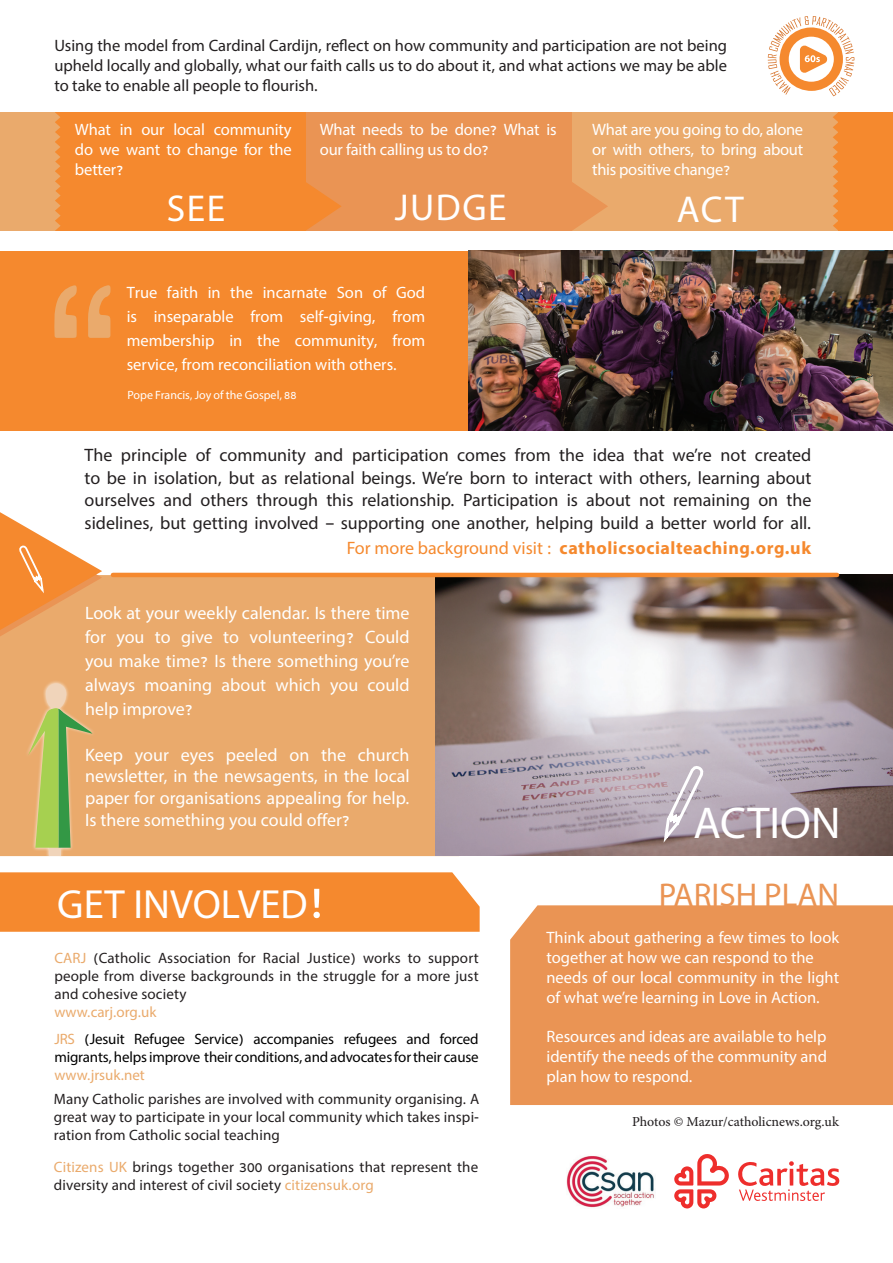
<style>
.page{position:relative;width:893px;height:1263px;background:#fff}
.page>*{position:absolute;margin:0;border:0;box-sizing:border-box;transform-origin:0 0}
.t1{font:44.7px "Myriad Hebrew";color:#fff}
.t2{font:40.8px "Myriad Hebrew";color:#fff}
.t3{font:37.5px "Myriad Hebrew";letter-spacing:.04em;color:#fff}
.t4{font:33px "Myriad Hebrew";color:#ea9454}
.t5{font:18px/22.5px "Myriad Hebrew";color:#231f20;text-align:justify}
.t6{font:18px/24px "Myriad Hebrew";color:#fff;text-align:justify}
.t7{font:700 18px "Myriad Hebrew";letter-spacing:.03em;color:#f5892e}
.t8{font:16.5px/19.8px "Myriad Hebrew";color:#fff;text-align:justify}
.t9{font:16.5px/19.8px "Myriad Hebrew";color:#231f20;text-align:justify}
.t10{font:15px/18px "Myriad Hebrew";letter-spacing:.01em;color:#231f20;text-align:justify}
.t11{font:15px/18px "Myriad Hebrew";letter-spacing:-.01em;color:#000}
.t12{font:15px "Myriad Hebrew";color:#eaaa6c}
.t13{font:13.5px "Adobe Hebrew";color:#231f20}
.t14{font:12px "Myriad Hebrew";color:#fff}
.s1{font-weight:400}
.s2{font-size:52.35px}
.s3{color:#eaaa6c}
</style>
<div class="page">
<div style="left:0;top:251px;width:475px;height:179px;background:#f5892e"></div>
<img style="left:468px;top:251px;width:425px;height:179px">
<div style="left:0;top:575px;width:435px;height:281px;background:#eaaa6c"></div>
<div style="left:0;top:872px;width:480px;height:60px;background:#f5892e"></div>
<div style="left:41px;top:112px;width:265px;height:119px;background:#f5892e"></div>
<div style="left:306px;top:112px;width:266px;height:119px;background:#ea9454"></div>
<div style="left:572px;top:112px;width:266px;height:119px;background:#eaaa6c"></div>
<svg style="left:54px;top:112px;width:7px;height:119px"></svg>
<div style="left:0;top:112px;width:54px;height:119px;background:#eaaa6c"></div>
<svg style="left:306px;top:182px;width:36px;height:48px"></svg>
<svg style="left:572px;top:182px;width:36px;height:48px"></svg>
<svg style="left:833px;top:112px;width:6px;height:119px"></svg>
<div style="left:839px;top:112px;width:54px;height:119px;background:#f5892e"></div>
<div style="left:510px;top:905px;width:383px;height:200px;background:#ea9454"></div>
<svg style="left:674px;top:1154px;width:55px;height:55px"></svg>
<svg style="left:738px;top:1161px;width:102px;height:40px"></svg>
<img style="left:567px;top:1156px;width:87px;height:52px">
<div style="left:25px;top:680px;width:71px;height:179px;background:#fff;opacity:.75"></div>
<div style="left:49px;top:840px;width:12px;height:16px;background:#f0d4ba"></div>
<svg style="left:28px;top:683px;width:65px;height:165px;background:#c1b466"></svg>
<svg style="left:88px;top:285px;width:23px;height:53px"></svg>
<svg style="left:54px;top:285px;width:23px;height:53px"></svg>
<svg style="left:0;top:512px;width:102px;height:124px"></svg>
<svg style="left:768px;top:16px;width:86px;height:80px"></svg>
<img style="left:435px;top:575px;width:458px;height:281px">
<hr style="left:113px;top:573px;width:724px;height:4px;background:#f5892e">
<svg style="left:662px;top:766px;width:46px;height:76px;background:#c0b5be"></svg>
<p class="t9" style="left:54px;top:36px;width:674px">Using the model from Cardinal Cardijn, reflect on how community and participation are not being upheld locally and globally, what our faith calls us to do about it, and what actions we may be able to take to enable all people to flourish.</p>
<p class="t8" style="left:320px;top:120px;width:238px">What needs to be done? What is our faith calling us to do?</p>
<p class="t8" style="left:592px;top:120px;width:212px">What are you going to do, alone or with others, to bring about this positive change?</p>
<p class="t8" style="left:75px;top:120px;width:218px">What in our local community do we want to change for the better?</p>
<h3 class="t3" style="left:167px;top:188px;width:60px">SEE</h3>
<h3 class="t3" style="left:395px;top:187px;width:113px">JUDGE</h3>
<h3 class="t3" style="left:677px;top:189px;width:68px">ACT</h3>
<p class="t8" style="left:127px;top:281px;width:300px;line-height:24px">True faith in the incarnate Son of God is inseparable from self-giving, from membership in the community, from service, from reconciliation with others.</p>
<p class="t14" style="left:128px;top:388px;width:170px">Pope Francis, Joy of the Gospel, 88</p>
<p class="t5" style="left:85px;top:445px;width:728px">The principle of community and participation comes from the idea that we’re not created to be in isolation, but as relational beings. We’re born to interact with others, learning about ourselves and others through this relationship. Participation is about not remaining on the sidelines, but getting involved – supporting one another, helping build a better world for all.</p>
<p class="t7" style="left:347px;top:538px;width:466px"><span class="s1">For more background visit :</span> catholicsocialteaching.org.uk</p>
<p class="t6" style="left:85px;top:602px;width:326px">Look at your weekly calendar. Is there time for you to give to volunteering? Could you make time? Is there something you’re always moaning about which you could help improve?</p>
<p class="t6" style="left:85px;top:745px;width:326px;line-height:21.6px">Keep your eyes peeled on the church newsletter, in the newsagents, in the local paper for organisations appealing for help.<br>Is there something you could offer?</p>
<h2 class="t2" style="left:57px;top:882px;width:267px">GET INVOLVED<span class="s2">!</span></h2>
<p class="t10" style="left:54px;top:950px;width:426px"><span class="s3">CARJ</span> (Catholic Association for Racial Justice) works to support people from diverse backgrounds in the struggle for a more just and cohesive society</p>
<p class="t12" style="left:54px;top:1003px;width:104px">www.carj.org.uk</p>
<p class="t11" style="left:54px;top:1030px;width:426px"><span class="s3">JRS</span> (Jesuit Refugee Service) accompanies refugees and forced migrants, helps improve their conditions, and advocates for their cause</p>
<p class="t12" style="left:54px;top:1066px;width:92px">www.jrsuk.net</p>
<p class="t10" style="left:54px;top:1090px;width:427px">Many Catholic parishes are involved with community organising. A great way to participate in your local community which takes inspi&shy;ration from Catholic social teaching</p>
<p class="t10" style="left:54px;top:1159px;width:426px"><span class="s3">Citizens UK</span> brings together 300 organisations that represent the diversity and interest of civil society <span class="s3">citizensuk.org</span></p>
<h1 class="t1" style="left:693px;top:798px;width:149px">ACTION</h1>
<h3 class="t4" style="left:659px;top:877px;width:182px">PARISH PLAN</h3>
<p class="t8" style="left:546px;top:929px;width:294px;text-align:left">Think about gathering a few times to look together at how we can respond to the needs of our local community in the light of what we’re learning in Love in Action.</p>
<p class="t8" style="left:546px;top:1028px;width:282px">Resources and ideas are available to help identify the needs of the community and plan how to respond.</p>
<p class="t13" style="left:632px;top:1113px;width:208px">Photos © Mazur/catholicnews.org.uk</p>
</div>
